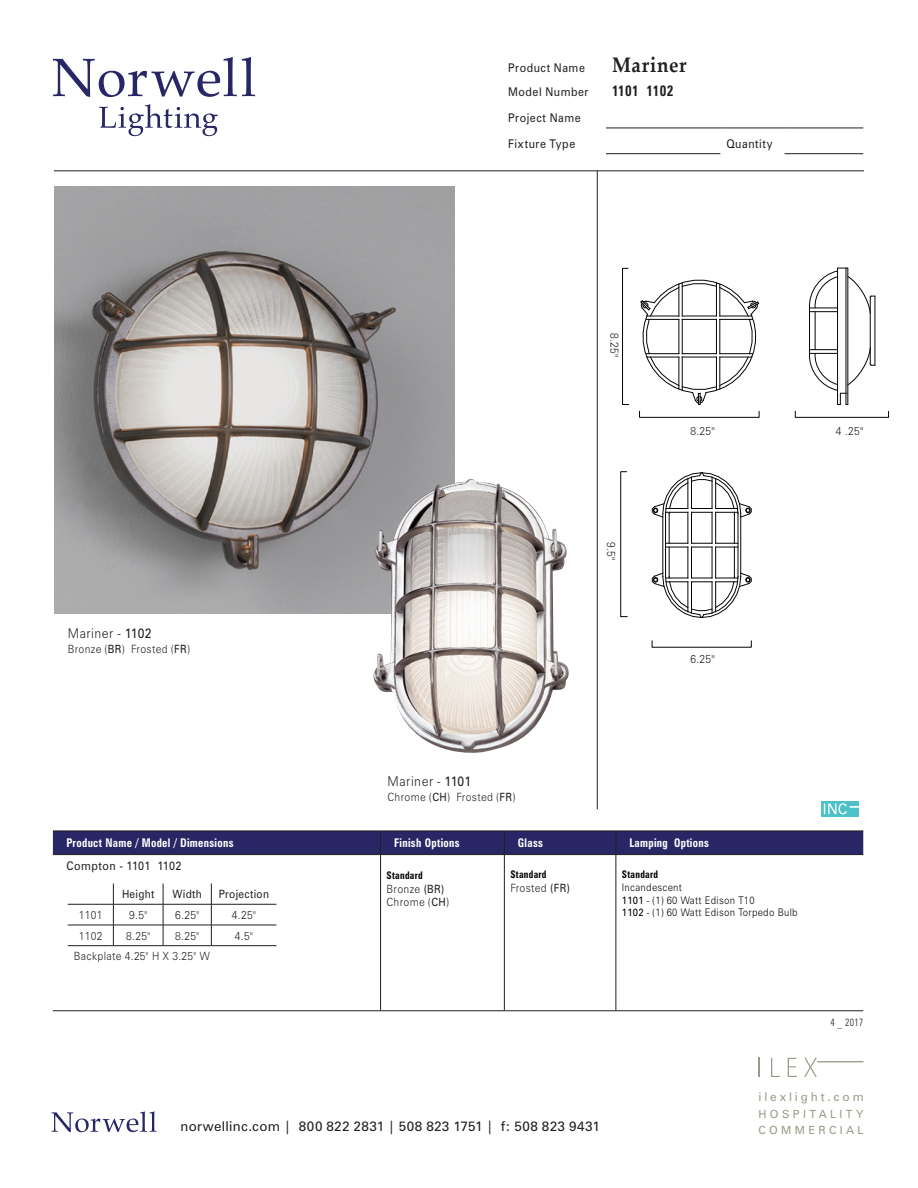
<style>
.page{position:relative;width:918px;height:1188px;background:#fff}
.page>*{position:absolute;margin:0;border:0;box-sizing:border-box;transform-origin:0 0}
.Product_Name{font:700 21px "Palatino Linotype";letter-spacing:.035em;color:#231f20;scale:.9 1}
.Product_Number{font:700 condensed 15px "Zurich BT";letter-spacing:.005em;color:#231f20;scale:.9 1}
.t1{font:13.5px "Zurich BT";letter-spacing:.025em;color:#231f20}
.t2{font:300 13.5px "Zurich BT";letter-spacing:.045em;color:#231f20;scale:.9 1}
.White_Table_Text{font:700 condensed 12px "Zurich BT";letter-spacing:.03em;color:#fff;scale:.9 1}
.Product_Number-2{font:12px "Zurich BT";letter-spacing:.05em;color:#231f20;scale:.9 1}
.Product_Name-2{font:12px "Zurich BT";letter-spacing:.05em;color:#231f20;scale:.9 1}
.ProductNameNumber_ta{font:12px "Zurich BT";letter-spacing:.045em;color:#231f20;scale:.9 1}
.t3{font:12px "Zurich BT";letter-spacing:.24em;color:#9b9a88}
.Table_text{font:300 11.4px "Zurich BT";letter-spacing:.03em;color:#231f20;scale:.9 1}
.Table_text-2{font:11.4px "Zurich BT";letter-spacing:.03em;color:#231f20;scale:.9 1}
.t4{font:11.25px/16.5px "Zurich BT";letter-spacing:.295em;color:#9b9a88}
.Table_Text_Header{font:300 10.5px/12.6px "Zurich BT";letter-spacing:.03em;color:#000;scale:.9 1}
.Table_Text_Header-2{font:700 condensed 10.5px "Zurich BT";letter-spacing:.03em;color:#000;scale:.9 1}
.t5{font:300 condensed 10.5px "Zurich BT";color:#231f20;scale:.9 1}
.s1{font-weight:400}
</style>
<div class="page">
<hr style="left:54px;top:171px;width:810px;height:1px;background:#231f20">
<svg style="left:53px;top:57px;width:202px;height:40px"></svg>
<svg style="left:99px;top:104px;width:119px;height:32px"></svg>
<svg style="left:759px;top:1058px;width:1px;height:19px"></svg>
<svg style="left:771px;top:1058px;width:9px;height:19px"></svg>
<svg style="left:788px;top:1058px;width:9px;height:19px"></svg>
<svg style="left:804px;top:1058px;width:60px;height:19px"></svg>
<svg style="left:52px;top:1111px;width:105px;height:21px"></svg>
<img style="left:55px;top:186px;width:399px;height:428px">
<div style="left:795px;top:411px;width:94px;height:7px;border:1px solid #050504"></div>
<div style="left:639px;top:411px;width:120px;height:7px;border:1px solid #050504"></div>
<svg style="left:622px;top:268px;width:7px;height:137px"></svg>
<hr style="left:809px;top:308px;width:1px;height:45px;background:#050504">
<hr style="left:847px;top:268px;width:1px;height:125px;background:#050504">
<hr style="left:837px;top:268px;width:1px;height:125px;background:#050504">
<hr style="left:815px;top:312px;width:1px;height:38px;background:#050504">
<hr style="left:846px;top:268px;width:1px;height:125px;background:#050504">
<hr style="left:870px;top:297px;width:1px;height:67px;background:#050504">
<hr style="left:875px;top:296px;width:1px;height:69px;background:#050504">
<svg style="left:809px;top:268px;width:66px;height:46px"></svg>
<svg style="left:809px;top:347px;width:66px;height:58px"></svg>
<svg style="left:640px;top:280px;width:119px;height:125px"></svg>
<svg style="left:620px;top:471px;width:8px;height:146px"></svg>
<hr style="left:669px;top:547px;width:1px;height:30px;background:#050504">
<hr style="left:734px;top:547px;width:1px;height:30px;background:#050504">
<hr style="left:712px;top:547px;width:1px;height:31px;background:#050504">
<hr style="left:715px;top:547px;width:1px;height:31px;background:#050504">
<hr style="left:691px;top:547px;width:1px;height:31px;background:#050504">
<hr style="left:688px;top:547px;width:1px;height:31px;background:#050504">
<hr style="left:738px;top:514px;width:1px;height:63px;background:#050504">
<hr style="left:665px;top:514px;width:1px;height:63px;background:#050504">
<hr style="left:740px;top:514px;width:1px;height:63px;background:#050504">
<hr style="left:662px;top:514px;width:1px;height:63px;background:#050504">
<svg style="left:652px;top:472px;width:100px;height:76px"></svg>
<svg style="left:652px;top:572px;width:100px;height:46px"></svg>
<div style="left:53px;top:831px;width:810px;height:23px;background:#292666"></div>
<hr style="left:381px;top:831px;width:123px;height:1px;background:#231f20">
<hr style="left:616px;top:831px;width:247px;height:1px;background:#231f20">
<hr style="left:53px;top:854px;width:328px;height:1px;background:#231f20">
<hr style="left:53px;top:1011px;width:328px;height:1px;background:#231f20">
<hr style="left:504px;top:855px;width:1px;height:156px;background:#231f20">
<hr style="left:504px;top:854px;width:112px;height:1px;background:#231f20">
<hr style="left:504px;top:1011px;width:112px;height:1px;background:#231f20">
<hr style="left:380px;top:855px;width:1px;height:156px;background:#231f20">
<hr style="left:616px;top:855px;width:1px;height:156px;background:#231f20">
<hr style="left:381px;top:854px;width:123px;height:1px;background:#231f20">
<hr style="left:381px;top:1011px;width:123px;height:1px;background:#231f20">
<hr style="left:616px;top:854px;width:247px;height:1px;background:#231f20">
<hr style="left:616px;top:1011px;width:247px;height:1px;background:#231f20">
<hr style="left:597px;top:171px;width:1px;height:638px;background:#231f20">
<hr style="left:606px;top:153px;width:114px;height:1px;background:#231f20">
<hr style="left:785px;top:153px;width:78px;height:1px;background:#231f20">
<hr style="left:606px;top:128px;width:114px;height:1px;background:#231f20">
<hr style="left:720px;top:128px;width:65px;height:1px;background:#231f20">
<hr style="left:785px;top:128px;width:78px;height:1px;background:#231f20">
<hr style="left:68px;top:925px;width:45px;height:1px;background:#231f20">
<hr style="left:113px;top:925px;width:50px;height:1px;background:#231f20">
<hr style="left:163px;top:925px;width:48px;height:1px;background:#231f20">
<svg style="left:163px;top:884px;width:1px;height:61px"></svg>
<hr style="left:211px;top:925px;width:65px;height:1px;background:#231f20">
<svg style="left:211px;top:884px;width:1px;height:61px"></svg>
<hr style="left:68px;top:904px;width:45px;height:1px;background:#231f20">
<hr style="left:113px;top:904px;width:50px;height:1px;background:#231f20">
<hr style="left:163px;top:904px;width:48px;height:1px;background:#231f20">
<hr style="left:211px;top:904px;width:65px;height:1px;background:#231f20">
<hr style="left:68px;top:945px;width:45px;height:1px;background:#231f20">
<hr style="left:113px;top:945px;width:50px;height:1px;background:#231f20">
<hr style="left:163px;top:945px;width:48px;height:1px;background:#231f20">
<hr style="left:211px;top:945px;width:65px;height:1px;background:#231f20">
<svg style="left:113px;top:884px;width:1px;height:62px"></svg>
<svg style="left:822px;top:801px;width:37px;height:16px"></svg>
<svg style="left:824px;top:803px;width:35px;height:11px"></svg>
<img style="left:373px;top:479px;width:196px;height:274px">
<p class="Product_Name-2" style="left:508px;top:61px;width:87px">Product Name</p>
<p class="Product_Name" style="left:612px;top:50px;width:84px">Mariner</p>
<p class="Product_Number-2" style="left:508px;top:85px;width:91px">Model Number</p>
<p class="Product_Number" style="left:612px;top:82px;width:70px">1101 1102</p>
<p class="Product_Name-2" style="left:508px;top:110px;width:82px">Project Name</p>
<p class="Product_Number-2" style="left:508px;top:136px;width:76px">Fixture Type</p>
<p class="Product_Number-2" style="left:726px;top:136px;width:53px">Quantity</p>
<p class="t2" style="left:68px;top:625px;width:95px">Mariner - <span class="s1">1102</span></p>
<p class="Table_text" style="left:68px;top:642px;width:137px">Bronze (<span class="s1">BR</span>) Frosted (<span class="s1">FR</span>)</p>
<p class="Table_text" style="left:621px;top:333px;width:29px;rotate:90deg">8.25"</p>
<p class="Table_text" style="left:618px;top:542px;width:22px;rotate:90deg">9.5"</p>
<p class="Table_text" style="left:690px;top:424px;width:29px">8.25"</p>
<p class="Table_text" style="left:690px;top:652px;width:29px">6.25"</p>
<p class="Table_text" style="left:836px;top:424px;width:32px">4 .25"</p>
<p class="t2" style="left:388px;top:773px;width:95px">Mariner - <span class="s1">1101</span></p>
<p class="Table_text" style="left:388px;top:790px;width:144px">Chrome (<span class="s1">CH</span>) Frosted (<span class="s1">FR</span>)</p>
<p class="White_Table_Text" style="left:66px;top:835px;width:187px">Product Name / Model / Dimensions</p>
<p class="White_Table_Text" style="left:394px;top:835px;width:74px">Finish Options</p>
<p class="White_Table_Text" style="left:518px;top:835px;width:29px">Glass</p>
<p class="White_Table_Text" style="left:629px;top:835px;width:90px">Lamping Options</p>
<p class="ProductNameNumber_ta" style="left:66px;top:858px;width:129px">Compton - 1101 1102</p>
<p class="Table_Text_Header-2" style="left:387px;top:869px;width:42px">Standard</p>
<p class="Table_text" style="left:387px;top:882px;width:66px">Bronze <span class="s1">(BR)</span></p>
<p class="Table_text" style="left:387px;top:895px;width:71px">Chrome (<span class="s1">CH</span>)</p>
<p class="Table_Text_Header-2" style="left:510px;top:868px;width:42px">Standard</p>
<p class="Table_text" style="left:510px;top:881px;width:68px">Frosted <span class="s1">(FR)</span></p>
<p class="Table_Text_Header-2" style="left:622px;top:868px;width:42px">Standard</p>
<p class="Table_Text_Header" style="left:622px;top:881px;width:149px">Incandescent<br><span class="s1">1101</span> - (1) 60 Watt Edison T10</p>
<p class="Table_Text_Header" style="left:622px;top:906px;width:197px"><span class="s1">1102</span> - (1) 60 Watt Edison Torpedo Bulb</p>
<p class="Table_text-2" style="left:122px;top:887px;width:38px">Height</p>
<p class="Table_text-2" style="left:173px;top:887px;width:34px">Width</p>
<p class="Table_text-2" style="left:219px;top:887px;width:57px">Projection</p>
<p class="Table_text" style="left:79px;top:908px;width:28px">1101</p>
<p class="Table_text" style="left:129px;top:908px;width:21px">9.5"</p>
<p class="Table_text" style="left:175px;top:908px;width:28px">6.25"</p>
<p class="Table_text" style="left:232px;top:908px;width:28px">4.25"</p>
<p class="Table_text" style="left:79px;top:929px;width:28px">1102</p>
<p class="Table_text" style="left:126px;top:929px;width:28px">8.25"</p>
<p class="Table_text" style="left:175px;top:929px;width:28px">8.25"</p>
<p class="Table_text" style="left:235px;top:929px;width:21px">4.5"</p>
<p class="Table_text" style="left:74px;top:949px;width:153px">Backplate 4.25" H X 3.25" W</p>
<p class="t5" style="left:831px;top:1016px;width:38px">4 _ 2017</p>
<p class="t1" style="left:181px;top:1118px;width:421px">norwellinc.com | 800 822 2831 | 508 823 1751 | f: 508 823 9431</p>
<p class="t3" style="left:759px;top:1090px;width:107px">ilexlight.com</p>
<p class="t4" style="left:759px;top:1106px;width:107px">HOSPITALITY<br>COMMERCIAL</p>
</div>
